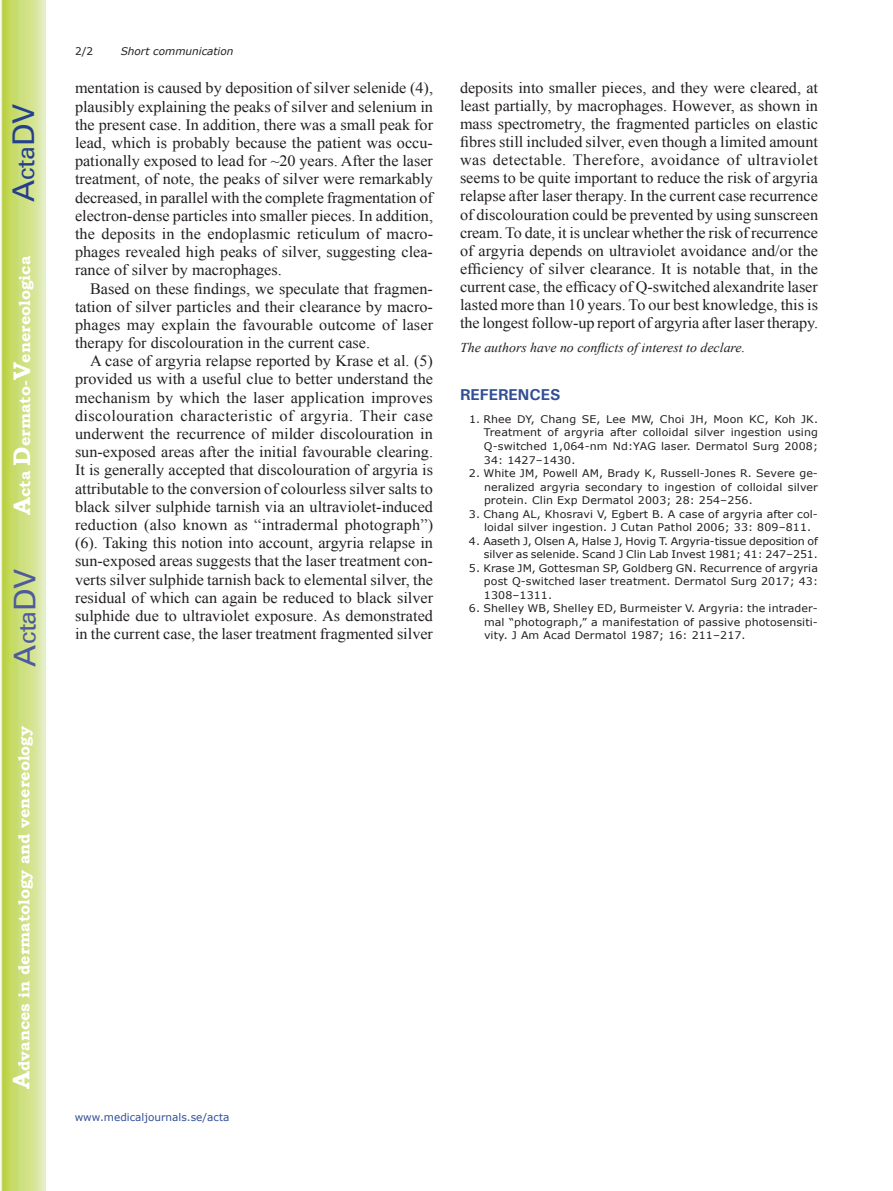
<style>
.page{position:relative;width:893px;height:1191px;background:#fff}
.page>*{position:absolute;margin:0;border:0;box-sizing:border-box;transform-origin:0 0}
.t1{font:30px "Univers";color:#4d5a9e}
.t2{font:30px "Univers";color:#253f8e}
.t3{font:15.75px/18.1px "Times New Roman";color:#231f20;text-align:justify}
.t4{font:700 15.75px "Bookman Old Style";color:#fff}
.t5{font:700 15.75px "Univers";color:#324f95}
.t6{font:italic 13.5px "Times New Roman";color:#231f20}
.t7{font:10.5px/13.5px "Verdana";letter-spacing:.01em;color:#231f20;text-align:justify;scale:1.05 1}
.t8{font:10.5px/13.5px "Verdana";letter-spacing:-.01em;color:#231f20;text-align:right;scale:1.05 1}
.t9{font:10.5px "Verdana";color:#324f95}
.t10{font:italic 10.5px "Verdana";color:#231f20}
.t11{font:10.5px "Verdana";letter-spacing:.01em;color:#231f20}
.s1{font-size:24px}
</style>
<div class="page">
<svg style="left:1px;top:0;width:45px;height:1191px;background:#cfe084"></svg>
<h1 class="t2" style="left:6px;top:202px;width:100px;rotate:-90deg">A<span class="s1">cta</span>DV</h1>
<p class="t4" style="left:15px;top:515px;width:260px;rotate:-90deg"><span class="s1">A</span>cta <span class="s1">D</span>ermato-<span class="s1">V</span>enereologica</p>
<h1 class="t1" style="left:7px;top:666px;width:100px;rotate:-90deg">A<span class="s1">cta</span>DV</h1>
<p class="t4" style="left:15px;top:1088px;width:364px;rotate:-90deg"><span class="s1">A</span>dvances in dermatology and venereology</p>
<p class="t11" style="left:75px;top:44px;width:20px">2/2</p>
<p class="t10" style="left:121px;top:44px;width:114px">Short communication</p>
<p class="t3" style="left:75px;top:79px;width:360px">mentation is caused by deposition of silver selenide (4), plausibly explaining the peaks of silver and selenium in the present case. In addition, there was a small peak for lead, which is probably because the patient was occu&shy;pationally exposed to lead for ~20 years. After the laser treatment, of note, the peaks of silver were remarkably decreased, in parallel with the complete fragmentation of electron-dense particles into smaller pieces. In addition, the deposits in the endoplasmic reticulum of macro&shy;phages revealed high peaks of silver, suggesting clea&shy;rance of silver by macrophages.</p>
<p class="t3" style="left:75px;top:279px;width:360px;text-indent:15px">Based on these findings, we speculate that fragmen&shy;tation of silver particles and their clearance by macro&shy;phages may explain the favourable outcome of laser therapy for discolouration in the current case.</p>
<p class="t3" style="left:75px;top:352px;width:360px;text-indent:15px">A case of argyria relapse reported by Krase et al. (5) provided us with a useful clue to better understand the mechanism by which the laser application improves discolouration characteristic of argyria. Their case underwent the recurrence of milder discolouration in sun-exposed areas after the initial favourable clearing.<br>It is generally accepted that discolouration of argyria is attributable to the conversion of colourless silver salts to black silver sulphide tarnish via an ultraviolet-induced reduction (also known as “intradermal photograph”) (6). Taking this notion into account, argyria relapse in sun-exposed areas suggests that the laser treatment con&shy;verts silver sulphide tarnish back to elemental silver, the residual of which can again be reduced to black silver sulphide due to ultraviolet exposure. As demonstrated in the current case, the laser treatment fragmented silver</p>
<p class="t3" style="left:460px;top:79px;width:360px">deposits into smaller pieces, and they were cleared, at least partially, by macrophages. However, as shown in mass spectrometry, the fragmented particles on elastic fibres still included silver, even though a limited amount was detectable. Therefore, avoidance of ultraviolet seems to be quite important to reduce the risk of argyria relapse after laser therapy. In the current case recurrence of discolouration could be prevented by using sunscreen cream. To date, it is unclear whether the risk of recurrence of argyria depends on ultraviolet avoidance and/or the efficiency of silver clearance. It is notable that, in the current case, the efficacy of Q-switched alexandrite laser lasted more than 10 years. To our best knowledge, this is the longest follow-up report of argyria after laser therapy.</p>
<p class="t6" style="left:460px;top:338px;width:287px">The authors have no conflicts of interest to declare.</p>
<p class="t5" style="left:460px;top:385px;width:102px">REFERENCES</p>
<p class="t7" style="left:484px;top:412px;width:320px;text-indent:-15px">1. Rhee DY, Chang SE, Lee MW, Choi JH, Moon KC, Koh JK.<br>Treatment of argyria after colloidal silver ingestion using Q-switched 1,064-nm Nd:YAG laser. Dermatol Surg 2008; 34: 1427–1430.</p>
<p class="t7" style="left:484px;top:466px;width:320px;text-indent:-15px">2. White JM, Powell AM, Brady K, Russell-Jones R. Severe ge&shy;neralized argyria secondary to ingestion of colloidal silver protein. Clin Exp Dermatol 2003; 28: 254–256.</p>
<p class="t7" style="left:484px;top:507px;width:320px;text-indent:-15px">3. Chang AL, Khosravi V, Egbert B. A case of argyria after col&shy;loidal silver ingestion. J Cutan Pathol 2006; 33: 809–811.</p>
<p class="t8" style="left:469px;top:534px;width:334px">4. Aaseth J, Olsen A, Halse J, Hovig T. Argyria-tissue deposition of silver as selenide. Scand J Clin Lab Invest 1981; 41: 247–251.</p>
<p class="t7" style="left:484px;top:561px;width:320px;text-indent:-15px">5. Krase JM, Gottesman SP, Goldberg GN. Recurrence of argyria post Q-switched laser treatment. Dermatol Surg 2017; 43:<br>1308–1311.</p>
<p class="t7" style="left:484px;top:601px;width:320px;text-indent:-15px">6. Shelley WB, Shelley ED, Burmeister V. Argyria: the intrader&shy;mal “photograph,” a manifestation of passive photosensiti&shy;vity. J Am Acad Dermatol 1987; 16: 211–217.</p>
<p class="t9" style="left:75px;top:1110px;width:156px">www.medicaljournals.se/acta</p>
</div>
